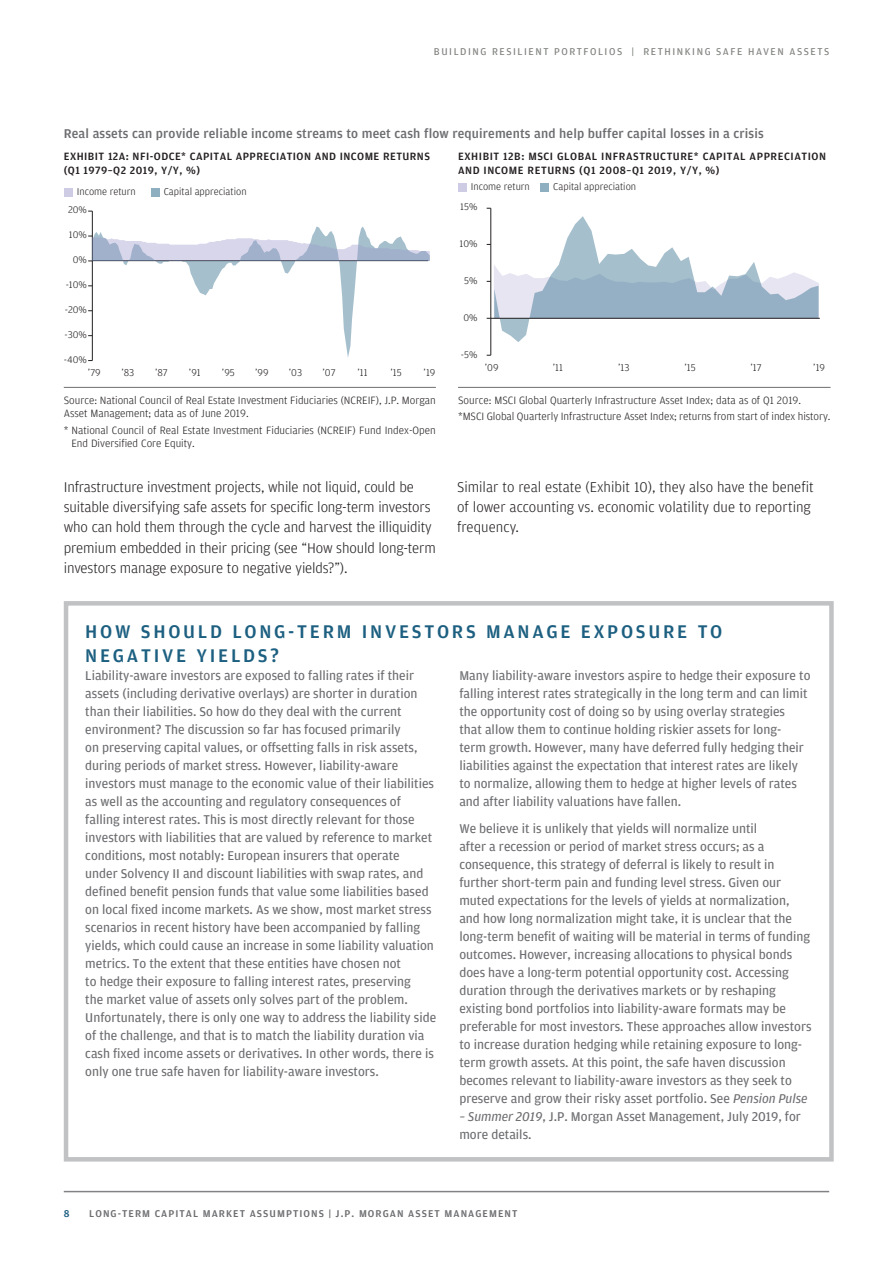
<style>
.page{position:relative;width:893px;height:1263px;background:#fff}
.page>*{position:absolute;margin:0;border:0;box-sizing:border-box;transform-origin:0 0}
.Sidebar_Title{font:500 19.5px/24px "Amplitude";letter-spacing:.14em;color:#1c5f80}
.Body_Copy{font:300 15px/20.2px "Amplitude";letter-spacing:-.01em;color:#231f20}
.Sidebar_Copy{font:13.5px/18px "Amplitude";color:#6c6d70}
.Chart_Commentary{font:500 13.5px "Amplitude";letter-spacing:.01em;color:#6c6d70}
.Source_with_Score{font:300 11.25px/13.5px "Amplitude";color:#231f20}
.Source_Second_Line{font:300 11.25px/13.5px "Amplitude";color:#231f20}
.Table_Chart__Title{font:500 11.25px/13.5px "Amplitude";letter-spacing:.05em;color:#231f20}
.t1{font:300 10.5px "Amplitude";color:#231f20}
.t2{font:500 10.5px "Amplitude";letter-spacing:.1em;color:#6c6d70}
.Left_Chapter_Runner{font:10.5px "Amplitude";letter-spacing:.15em;color:#7f827d}
.t3{font:500 10.5px "Amplitude";color:#1c5f80}
.t4{font:300 10.2px "Amplitude";color:#231f20;scale:1.04 1}
.s1{font-style:italic}
</style>
<div class="page">
<hr style="left:64px;top:1191px;width:765px;height:1px;background:#808285">
<hr style="left:92px;top:211px;width:1px;height:150px;background:#231f20">
<div style="left:64px;top:188px;width:8px;height:8px;background:#cecce5"></div>
<div style="left:151px;top:188px;width:8px;height:8px;background:#8dafbf"></div>
<svg style="left:88px;top:226px;width:342px;height:135px"></svg>
<hr style="left:491px;top:208px;width:1px;height:147px;background:#231f20">
<svg style="left:487px;top:216px;width:332px;height:126px"></svg>
<hr style="left:491px;top:318px;width:329px;height:1px;background:#231f20">
<div style="left:458px;top:183px;width:8px;height:8px;background:#cecce5"></div>
<div style="left:540px;top:183px;width:9px;height:8px;background:#8dafbf"></div>
<hr style="left:64px;top:387px;width:372px;height:1px;background:#6c6d70">
<hr style="left:458px;top:387px;width:372px;height:1px;background:#6c6d70">
<div style="left:64px;top:601px;width:770px;height:560px;border:4px solid #c1c2c4"></div>
<p class="Left_Chapter_Runner" style="left:434px;top:45px;width:397px">BUILDING RESILIENT PORTFOLIOS | RETHINKING SAFE HAVEN ASSETS</p>
<p class="Chart_Commentary" style="left:64px;top:125px;width:702px">Real assets can provide reliable income streams to meet cash flow requirements and help buffer capital losses in a crisis</p>
<p class="Table_Chart__Title" style="left:64px;top:149px;width:368px">EXHIBIT 12A: NFI-ODCE* CAPITAL APPRECIATION AND INCOME RETURNS (Q1 1979–Q2 2019, Y/Y, %)</p>
<p class="Table_Chart__Title" style="left:458px;top:149px;width:369px">EXHIBIT 12B: MSCI GLOBAL INFRASTRUCTURE* CAPITAL APPRECIATION<br>AND INCOME RETURNS (Q1 2008–Q1 2019, Y/Y, %)</p>
<p class="t1" style="left:77px;top:185px;width:61px">Income return</p>
<p class="t1" style="left:164px;top:180px;width:84px">Capital appreciation</p>
<p class="t1" style="left:471px;top:180px;width:61px">Income return</p>
<p class="t1" style="left:553px;top:180px;width:84px">Capital appreciation</p>
<p class="t1" style="left:77px;top:180px;width:61px">Income return</p>
<p class="t1" style="left:164px;top:185px;width:84px">Capital appreciation</p>
<p class="t1" style="left:471px;top:185px;width:61px">Income return</p>
<p class="t1" style="left:554px;top:185px;width:84px">Capital appreciation</p>
<p class="t4" style="left:68px;top:199px;width:20px">20%</p>
<p class="t4" style="left:68px;top:204px;width:20px">20%</p>
<p class="t4" style="left:69px;top:224px;width:19px">10%</p>
<p class="t4" style="left:69px;top:228px;width:19px">10%</p>
<p class="t4" style="left:73px;top:249px;width:15px">0%</p>
<p class="t4" style="left:73px;top:253px;width:15px">0%</p>
<p class="t4" style="left:65px;top:273px;width:22px">-10%</p>
<p class="t4" style="left:66px;top:278px;width:22px">-10%</p>
<p class="t4" style="left:65px;top:298px;width:23px">-20%</p>
<p class="t4" style="left:65px;top:303px;width:23px">-20%</p>
<p class="t4" style="left:64px;top:323px;width:23px">-30%</p>
<p class="t4" style="left:65px;top:328px;width:23px">-30%</p>
<p class="t4" style="left:460px;top:201px;width:18px">15%</p>
<p class="t4" style="left:460px;top:206px;width:18px">15%</p>
<p class="t4" style="left:459px;top:237px;width:19px">10%</p>
<p class="t4" style="left:460px;top:242px;width:19px">10%</p>
<p class="t4" style="left:464px;top:274px;width:14px">5%</p>
<p class="t4" style="left:464px;top:279px;width:14px">5%</p>
<p class="t4" style="left:463px;top:311px;width:15px">0%</p>
<p class="t4" style="left:464px;top:316px;width:15px">0%</p>
<p class="t4" style="left:461px;top:348px;width:17px">-5%</p>
<p class="t4" style="left:64px;top:348px;width:24px">-40%</p>
<p class="t4" style="left:461px;top:353px;width:17px">-5%</p>
<p class="t4" style="left:64px;top:353px;width:24px">-40%</p>
<p class="t1" style="left:88px;top:361px;width:14px">’79</p>
<p class="t1" style="left:121px;top:361px;width:14px">’83</p>
<p class="t1" style="left:155px;top:361px;width:14px">’87</p>
<p class="t1" style="left:189px;top:361px;width:13px">’91</p>
<p class="t1" style="left:222px;top:361px;width:14px">’95</p>
<p class="t1" style="left:255px;top:361px;width:15px">’99</p>
<p class="t1" style="left:289px;top:361px;width:15px">’03</p>
<p class="t1" style="left:322px;top:361px;width:14px">’07</p>
<p class="t1" style="left:357px;top:361px;width:12px">’11</p>
<p class="t1" style="left:390px;top:361px;width:13px">’15</p>
<p class="t1" style="left:423px;top:361px;width:13px">’19</p>
<p class="t1" style="left:485px;top:361px;width:15px">’09</p>
<p class="t1" style="left:553px;top:361px;width:12px">’11</p>
<p class="t1" style="left:618px;top:361px;width:13px">’13</p>
<p class="t1" style="left:684px;top:361px;width:13px">’15</p>
<p class="t1" style="left:750px;top:361px;width:13px">’17</p>
<p class="t1" style="left:813px;top:361px;width:13px">’19</p>
<p class="t1" style="left:88px;top:366px;width:14px">’79</p>
<p class="t1" style="left:121px;top:366px;width:14px">’83</p>
<p class="t1" style="left:155px;top:366px;width:14px">’87</p>
<p class="t1" style="left:189px;top:366px;width:13px">’91</p>
<p class="t1" style="left:222px;top:366px;width:14px">’95</p>
<p class="t1" style="left:255px;top:366px;width:15px">’99</p>
<p class="t1" style="left:289px;top:366px;width:15px">’03</p>
<p class="t1" style="left:322px;top:366px;width:14px">’07</p>
<p class="t1" style="left:357px;top:366px;width:12px">’11</p>
<p class="t1" style="left:390px;top:366px;width:13px">’15</p>
<p class="t1" style="left:424px;top:366px;width:13px">’19</p>
<p class="t1" style="left:485px;top:366px;width:15px">’09</p>
<p class="t1" style="left:553px;top:366px;width:12px">’11</p>
<p class="t1" style="left:618px;top:366px;width:13px">’13</p>
<p class="t1" style="left:685px;top:366px;width:13px">’15</p>
<p class="t1" style="left:751px;top:366px;width:13px">’17</p>
<p class="t1" style="left:813px;top:366px;width:13px">’19</p>
<p class="Source_with_Score" style="left:64px;top:393px;width:374px">Source: National Council of Real Estate Investment Fiduciaries (NCREIF), J.P. Morgan<br>Asset Management; data as of June 2019.</p>
<p class="Source_Second_Line" style="left:71px;top:423px;width:366px;text-indent:-8px">* National Council of Real Estate Investment Fiduciaries (NCREIF) Fund Index-Open<br>End Diversified Core Equity.</p>
<p class="Source_with_Score" style="left:458px;top:393px;width:344px">Source: MSCI Global Quarterly Infrastructure Asset Index; data as of Q1 2019.</p>
<p class="Source_Second_Line" style="left:458px;top:410px;width:374px">*MSCI Global Quarterly Infrastructure Asset Index; returns from start of index history.</p>
<p class="Body_Copy" style="left:64px;top:476px;width:374px">Infrastructure investment projects, while not liquid, could be suitable diversifying safe assets for specific long-term investors who can hold them through the cycle and harvest the illiquidity premium embedded in their pricing (see “How should long-term investors manage exposure to negative yields?”).</p>
<p class="Body_Copy" style="left:457px;top:476px;width:358px">Similar to real estate (Exhibit 10), they also have the benefit of lower accounting vs. economic volatility due to reporting frequency.</p>
<p class="Sidebar_Title" style="left:85px;top:619px;width:639px">HOW SHOULD LONG-TERM INVESTORS MANAGE EXPOSURE TO<br>NEGATIVE YIELDS?</p>
<p class="Sidebar_Copy" style="left:85px;top:666px;width:352px">Liability-aware investors are exposed to falling rates if their assets (including derivative overlays) are shorter in duration than their liabilities. So how do they deal with the current environment? The discussion so far has focused primarily<br>on preserving capital values, or offsetting falls in risk assets, during periods of market stress. However, liability-aware investors must manage to the economic value of their liabilities as well as the accounting and regulatory consequences of falling interest rates. This is most directly relevant for those investors with liabilities that are valued by reference to market conditions, most notably: European insurers that operate<br>under Solvency II and discount liabilities with swap rates, and defined benefit pension funds that value some liabilities based on local fixed income markets. As we show, most market stress scenarios in recent history have been accompanied by falling yields, which could cause an increase in some liability valuation metrics. To the extent that these entities have chosen not<br>to hedge their exposure to falling interest rates, preserving<br>the market value of assets only solves part of the problem.<br>Unfortunately, there is only one way to address the liability side of the challenge, and that is to match the liability duration via cash fixed income assets or derivatives. In other words, there is only one true safe haven for liability-aware investors.</p>
<p class="Sidebar_Copy" style="left:459px;top:666px;width:353px">Many liability-aware investors aspire to hedge their exposure to falling interest rates strategically in the long term and can limit the opportunity cost of doing so by using overlay strategies that allow them to continue holding riskier assets for long&shy;term growth. However, many have deferred fully hedging their liabilities against the expectation that interest rates are likely to normalize, allowing them to hedge at higher levels of rates and after liability valuations have fallen.</p>
<p class="Sidebar_Copy" style="left:459px;top:819px;width:354px">We believe it is unlikely that yields will normalize until<br>after a recession or period of market stress occurs; as a consequence, this strategy of deferral is likely to result in further short-term pain and funding level stress. Given our muted expectations for the levels of yields at normalization, and how long normalization might take, it is unclear that the long-term benefit of waiting will be material in terms of funding outcomes. However, increasing allocations to physical bonds does have a long-term potential opportunity cost. Accessing duration through the derivatives markets or by reshaping existing bond portfolios into liability-aware formats may be preferable for most investors. These approaches allow investors to increase duration hedging while retaining exposure to long&shy;term growth assets. At this point, the safe haven discussion becomes relevant to liability-aware investors as they seek to preserve and grow their risky asset portfolio. See <span class="s1">Pension Pulse</span></p>
<p class="Sidebar_Copy" style="left:459px;top:1107px;width:343px"><span class="s1">– Summer 2019</span>, J.P. Morgan Asset Management, July 2019, for more details.</p>
<p class="t3" style="left:64px;top:1207px;width:7px">8</p>
<p class="t2" style="left:89px;top:1207px;width:430px">LONG-TERM CAPITAL MARKET ASSUMPTIONS | J.P. MORGAN ASSET MANAGEMENT</p>
</div>
